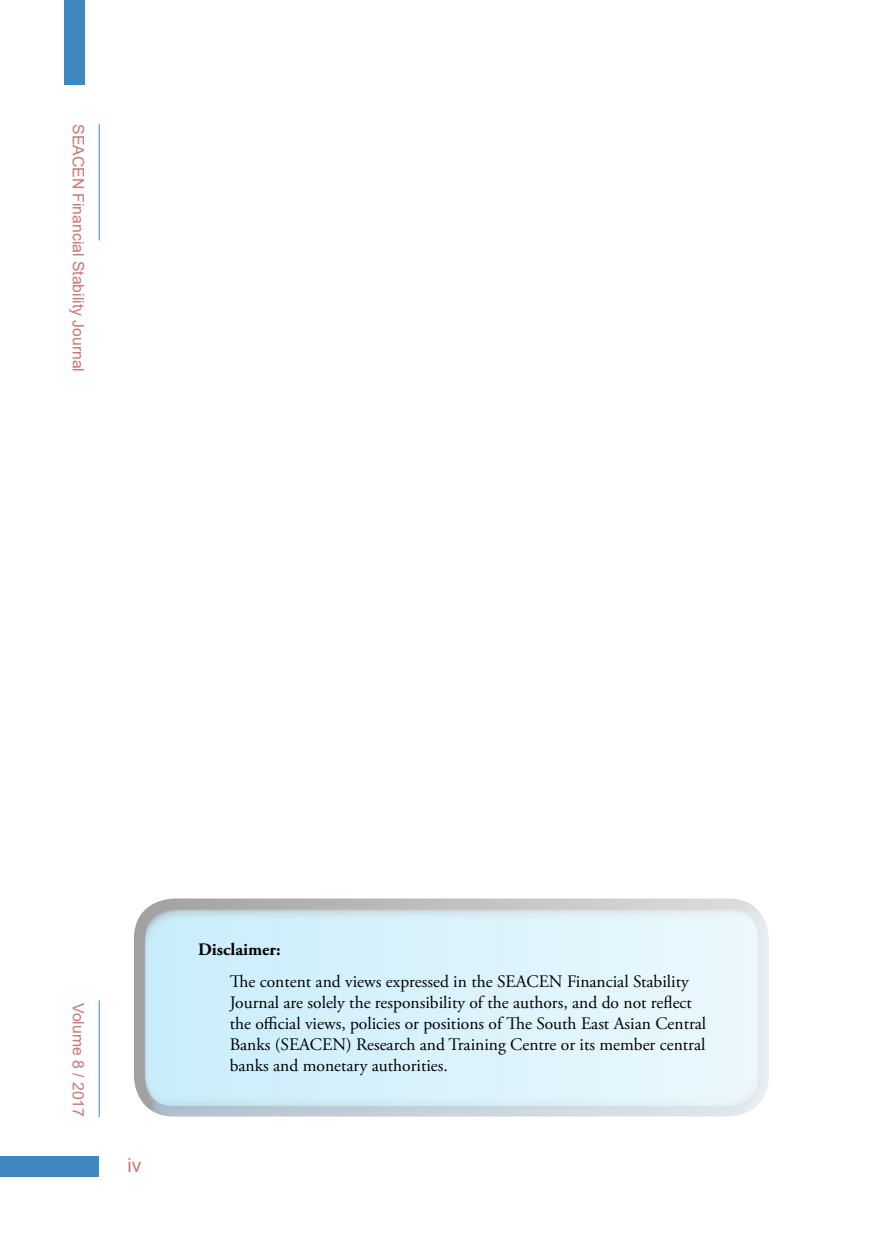
<style>
.page{position:relative;width:893px;height:1241px;background:#fff}
.page>*{position:absolute;margin:0;border:0;box-sizing:border-box;transform-origin:0 0}
.t1{font:19.25px "Arial";color:#ca7576}
.t2{font:17.5px/21px "Adobe Garamond Pro";color:#000}
.t3{font:700 17.5px "Adobe Garamond Pro";color:#000}
.t4{font:15.75px "Arial";color:#ca7576}
</style>
<div class="page">
<div style="left:0;top:1156px;width:99px;height:20px;background:#3f89c0"></div>
<hr style="left:99px;top:124px;width:1px;height:116px;background:#3f89c0">
<hr style="left:99px;top:1000px;width:1px;height:116px;background:#3f89c0">
<div style="left:64px;top:0;width:20px;height:84px;background:#3f89c0"></div>
<div style="left:149px;top:894px;width:633px;height:223px;background:#fff;opacity:.6"></div>
<svg style="left:134px;top:894px;width:625px;height:223px"></svg>
<p class="t4" style="left:89px;top:124px;width:249px;rotate:90deg">SEACEN Financial Stability Journal</p>
<p class="t4" style="left:89px;top:1002px;width:115px;rotate:90deg">Volume 8 / 2017</p>
<p class="t1" style="left:127px;top:1151px;width:15px">iv</p>
<p class="t3" style="left:198px;top:939px;width:84px">Disclaimer:</p>
<p class="t2" style="left:230px;top:971px;width:478px">The content and views expressed in the SEACEN Financial Stability Journal are solely the responsibility of the authors, and do not reflect the official views, policies or positions of The South East Asian Central Banks (SEACEN) Research and Training Centre or its member central banks and monetary authorities.</p>
</div>
